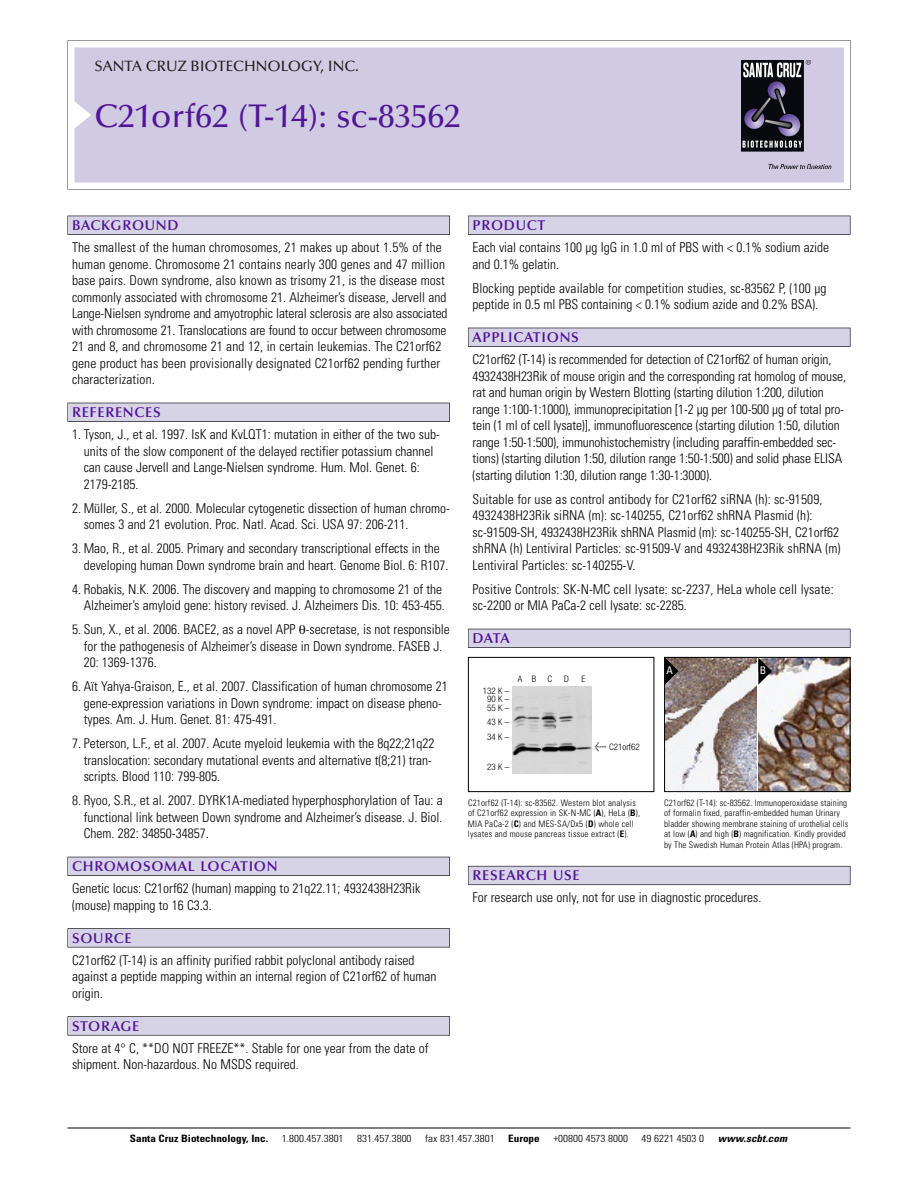
<style>
.page{position:relative;width:918px;height:1188px;background:#fff}
.page>*{position:absolute;margin:0;border:0;box-sizing:border-box;transform-origin:0 0}
.t1{font:500 33px "Optima";color:#511695}
.t2{font:500 15px "Optima";color:#231f20}
.t3{font:600 14.25px "Optima";letter-spacing:.05em;color:#511695}
.t4{font:300 condensed 13.5px/16.5px "Univers";color:#000}
.t5{font:condensed 10.5px "Univers";color:#fff}
.t6{font:300 condensed 10.2px "Univers";color:#000;scale:1.1 1}
.t7{font:700 condensed 10.2px "Univers";color:#000;scale:1.1 1}
.t8{font:italic 700 condensed 10.2px "Univers";letter-spacing:.005em;color:#000;scale:1.1 1}
.t9{font:300 condensed 9px/10.5px "Univers";letter-spacing:.015em;color:#000}
.t10{font:300 condensed 9px/7.8px "Helvetica Neue";letter-spacing:.005em;color:#000;text-align:center}
.s1{font-family:"Meta Plus";font-weight:400;font-stretch:normal;font-size:10.5px}
.s2{font-weight:700}
</style>
<div class="page">
<svg style="left:68px;top:40px;width:783px;height:149px"></svg>
<div style="left:74px;top:47px;width:770px;height:135px;background:#d1cae3"></div>
<img style="left:741px;top:60px;width:90px;height:108px">
<div style="left:68px;top:216px;width:382px;height:19px;background:#525155"></div>
<div style="left:68px;top:216px;width:381px;height:18px;background:#d7d3e7"></div>
<div style="left:68px;top:403px;width:382px;height:19px;background:#515055"></div>
<div style="left:68px;top:403px;width:381px;height:18px;background:#d7d3e7"></div>
<div style="left:68px;top:857px;width:382px;height:19px;background:#525158"></div>
<div style="left:68px;top:857px;width:381px;height:18px;background:#d7d3e7"></div>
<div style="left:68px;top:928px;width:382px;height:19px;background:#575759"></div>
<div style="left:68px;top:929px;width:381px;height:18px;background:#d7d3e7"></div>
<svg style="left:68px;top:1016px;width:382px;height:20px"></svg>
<div style="left:68px;top:1017px;width:381px;height:18px;background:#d7d3e7"></div>
<div style="left:468px;top:216px;width:382px;height:19px;background:#525155"></div>
<div style="left:468px;top:216px;width:382px;height:18px;background:#d7d3e7"></div>
<div style="left:468px;top:328px;width:382px;height:19px;background:#515055"></div>
<div style="left:468px;top:328px;width:382px;height:18px;background:#d7d3e7"></div>
<div style="left:468px;top:629px;width:382px;height:19px;background:#525158"></div>
<div style="left:468px;top:629px;width:382px;height:18px;background:#d7d3e7"></div>
<div style="left:468px;top:866px;width:382px;height:19px;background:#66646e"></div>
<div style="left:468px;top:866px;width:382px;height:18px;background:#d7d3e7"></div>
<hr style="left:68px;top:1128px;width:782px;height:1px;background:#000">
<div style="left:468px;top:657px;width:186px;height:135px;border:1px solid #000"></div>
<img style="left:513px;top:686px;width:79px;height:88px">
<img style="left:758px;top:659px;width:90px;height:131px">
<img style="left:666px;top:659px;width:90px;height:131px">
<div style="left:664px;top:657px;width:186px;height:135px;border:1px solid #000"></div>
<svg style="left:758px;top:658px;width:14px;height:27px"></svg>
<svg style="left:665px;top:658px;width:13px;height:27px"></svg>
<p class="t2" style="left:94px;top:61px;width:266px">SANTA CRUZ BIOTECHNOLOGY, INC.</p>
<h1 class="t1" style="left:94px;top:103px;width:368px">C21orf62 (T-14): sc-83562</h1>
<p class="t3" style="left:72px;top:219px;width:108px">BACKGROUND</p>
<p class="t4" style="left:72px;top:240px;width:377px">The smallest of the human chromosomes, 21 makes up about 1.5% of the human genome. Chromosome 21 contains nearly 300 genes and 47 million base pairs. Down syndrome, also known as trisomy 21, is the disease most commonly associated with chromosome 21. Alzheimer’s disease, Jervell and Lange-Nielsen syndrome and amyotrophic lateral sclerosis are also associated with chromosome 21. Translocations are found to occur between chromosome 21 and 8, and chromosome 21 and 12, in certain leukemias. The C21orf62 gene product has been provisionally designated C21orf62 pending further characterization.</p>
<p class="t3" style="left:72px;top:407px;width:90px">REFERENCES</p>
<p class="t4" style="left:84px;top:427px;width:358px;text-indent:-12px">1. Tyson, J., et al. 1997. IsK and KvLQT1: mutation in either of the two sub&shy;units of the slow component of the delayed rectifier potassium channel can cause Jervell and Lange-Nielsen syndrome. Hum. Mol. Genet. 6:<br>2179-2185.</p>
<p class="t4" style="left:84px;top:501px;width:368px;text-indent:-12px">2. Müller, S., et al. 2000. Molecular cytogenetic dissection of human chromo&shy;somes 3 and 21 evolution. Proc. Natl. Acad. Sci. USA 97: 206-211.</p>
<p class="t4" style="left:84px;top:541px;width:366px;text-indent:-12px">3. Mao, R., et al. 2005. Primary and secondary transcriptional effects in the developing human Down syndrome brain and heart. Genome Biol. 6: R107.</p>
<p class="t4" style="left:72px;top:582px;width:374px;text-align:right">4. Robakis, N.K. 2006. The discovery and mapping to chromosome 21 of the<br>Alzheimer’s amyloid gene: history revised. J. Alzheimers Dis. 10: 453-455.</p>
<p class="t4" style="left:84px;top:622px;width:368px;text-indent:-12px">5. Sun, X., et al. 2006. BACE2, as a novel APP -secretase, is not responsible for the pathogenesis of Alzheimer’s disease in Down syndrome. FASEB J.<br>20: 1369-1376.</p>
<p class="t4" style="left:84px;top:679px;width:366px;text-indent:-12px">6. Aït Yahya-Graison, E., et al. 2007. Classification of human chromosome 21 gene-expression variations in Down syndrome: impact on disease pheno&shy;types. Am. J. Hum. Genet. 81: 475-491.</p>
<p class="t4" style="left:84px;top:736px;width:352px;text-indent:-12px">7. Peterson, L.F., et al. 2007. Acute myeloid leukemia with the 8q22;21q22 translocation: secondary mutational events and alternative t(8;21) tran&shy;scripts. Blood 110: 799-805.</p>
<p class="t4" style="left:84px;top:793px;width:361px;text-align:justify;text-indent:-12px">8. Ryoo, S.R., et al. 2007. DYRK1A-mediated hyperphosphorylation of Tau: a functional link between Down syndrome and Alzheimer’s disease. J. Biol.<br>Chem. 282: 34850-34857.</p>
<p class="t3" style="left:72px;top:861px;width:207px">CHROMOSOMAL LOCATION</p>
<p class="t4" style="left:72px;top:881px;width:350px">Genetic locus: C21orf62 (human) mapping to 21q22.11; 4932438H23Rik (mouse) mapping to 16 C3.3.</p>
<p class="t3" style="left:72px;top:932px;width:61px">SOURCE</p>
<p class="t4" style="left:72px;top:953px;width:366px">C21orf62 (T-14) is an affinity purified rabbit polyclonal antibody raised against a peptide mapping within an internal region of C21orf62 of human origin.</p>
<p class="t3" style="left:72px;top:1020px;width:69px">STORAGE</p>
<p class="t4" style="left:72px;top:1041px;width:358px">Store at 4° C, **DO NOT FREEZE**. Stable for one year from the date of shipment. Non-hazardous. No MSDS required.</p>
<p class="t3" style="left:473px;top:219px;width:74px">PRODUCT</p>
<p class="t4" style="left:473px;top:240px;width:358px">Each vial contains 100 µg IgG in 1.0 ml of PBS with &lt; 0.1% sodium azide and 0.1% gelatin.</p>
<p class="t4" style="left:473px;top:281px;width:356px">Blocking peptide available for competition studies, sc-83562 P, (100 µg peptide in 0.5 ml PBS containing &lt; 0.1% sodium azide and 0.2% BSA).</p>
<p class="t3" style="left:473px;top:332px;width:108px">APPLICATIONS</p>
<p class="t4" style="left:473px;top:352px;width:375px">C21orf62 (T-14) is recommended for detection of C21orf62 of human origin, 4932438H23Rik of mouse origin and the corresponding rat homolog of mouse, rat and human origin by Western Blotting (starting dilution 1:200, dilution range 1:100-1:1000), immunoprecipitation [1-2 µg per 100-500 µg of total pro&shy;tein (1 ml of cell lysate)], immunofluorescence (starting dilution 1:50, dilution range 1:50-1:500), immunohistochemistry (including paraffin-embedded sec&shy;tions) (starting dilution 1:50, dilution range 1:50-1:500) and solid phase ELISA (starting dilution 1:30, dilution range 1:30-1:3000).</p>
<p class="t4" style="left:473px;top:492px;width:370px">Suitable for use as control antibody for C21orf62 siRNA (h): sc-91509, 4932438H23Rik siRNA (m): sc-140255, C21orf62 shRNA Plasmid (h): sc-91509-SH, 4932438H23Rik shRNA Plasmid (m): sc-140255-SH, C21orf62 shRNA (h) Lentiviral Particles: sc-91509-V and 4932438H23Rik shRNA (m)<br>Lentiviral Particles: sc-140255-V.</p>
<p class="t4" style="left:473px;top:582px;width:363px">Positive Controls: SK-N-MC cell lysate: sc-2237, HeLa whole cell lysate: sc-2200 or MIA PaCa-2 cell lysate: sc-2285.</p>
<p class="t3" style="left:473px;top:633px;width:39px">DATA</p>
<p class="t10" style="left:483px;top:688px;width:28px">132 K –<br>90K–</p>
<p class="t10" style="left:487px;top:702px;width:24px;line-height:13.6px;text-align:left">55K–<br>43K–</p>
<p class="t10" style="left:487px;top:734px;width:24px">34K–</p>
<p class="t10" style="left:487px;top:764px;width:24px">23K–</p>
<p class="t10" style="left:518px;top:675px;width:36px">ABC</p>
<p class="t10" style="left:564px;top:675px;width:6px">D</p>
<p class="t10" style="left:581px;top:675px;width:5px">E</p>
<p class="t10" style="left:595px;top:744px;width:46px"><span class="s1">&lt;</span> C21orf62</p>
<p class="t9" style="left:468px;top:798px;width:174px">C21orf62 (T-14): sc-83562. Western blot analysis of C21orf62 expression in SK-N-MC (<span class="s2">A</span>), HeLa (<span class="s2">B</span>), MIA PaCa-2 (<span class="s2">C</span>) and MES-SA/Dx5 (<span class="s2">D</span>) whole cell lysates and mouse pancreas tissue extract (<span class="s2">E</span>).</p>
<p class="t5" style="left:667px;top:666px;width:8px">A</p>
<p class="t5" style="left:760px;top:666px;width:8px">B</p>
<p class="t9" style="left:664px;top:798px;width:186px">C21orf62 (T-14): sc-83562. Immunoperoxidase staining of formalin fixed, paraffin-embedded human Urinary bladder showing membrane staining of urothelial cells at low (<span class="s2">A</span>) and high (<span class="s2">B</span>) magnification. Kindly provided by The Swedish Human Protein Atlas (HPA) program.</p>
<p class="t3" style="left:473px;top:870px;width:109px">RESEARCH USE</p>
<p class="t4" style="left:473px;top:890px;width:290px">For research use only, not for use in diagnostic procedures.</p>
<p class="t7" style="left:130px;top:1135px;width:127px">Santa Cruz Biotechnology, Inc.</p>
<p class="t6" style="left:282px;top:1135px;width:58px">1.800.457.3801</p>
<p class="t6" style="left:357px;top:1135px;width:51px">831.457.3800</p>
<p class="t6" style="left:425px;top:1135px;width:65px">fax 831.457.3801</p>
<p class="t7" style="left:508px;top:1135px;width:30px">Europe</p>
<p class="t6" style="left:553px;top:1135px;width:69px">+00800 4573 8000</p>
<p class="t6" style="left:642px;top:1135px;width:58px">49 6221 4503 0</p>
<p class="t8" style="left:718px;top:1135px;width:64px">www.scbt.com</p>
</div>
